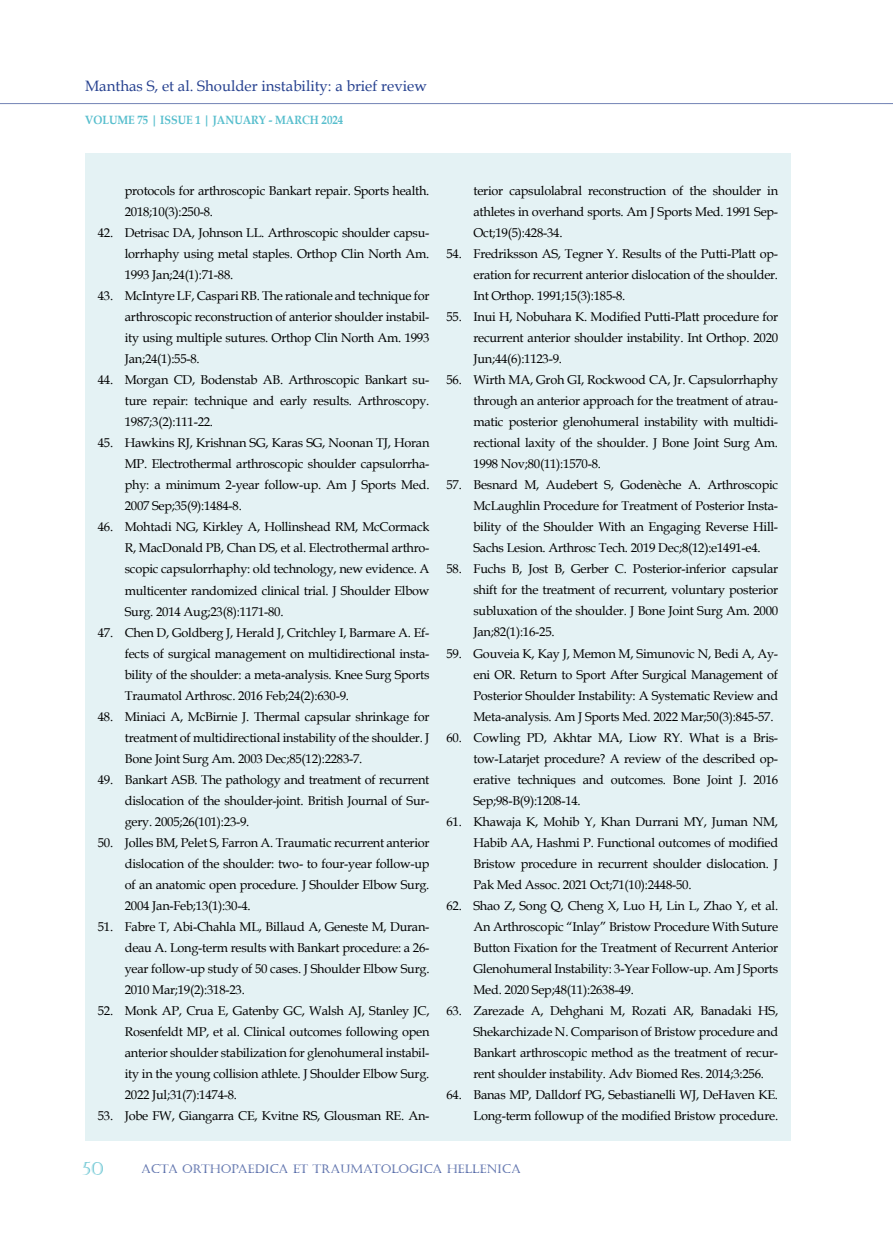
<style>
.page{position:relative;width:893px;height:1234px;background:#fff}
.page>*{position:absolute;margin:0;border:0;box-sizing:border-box;transform-origin:0 0}
.t1{font:18px "Castellar";color:#57becd}
.t2{font:15px "Book Antiqua";color:#25408f}
.t3{font:12.75px/21px "Book Antiqua";letter-spacing:-.02em;color:#000;text-align:justify}
.t4{font:12px "Castellar";color:#25408f}
.t5{font:700 12px "Book Antiqua";color:#57becd;scale:.9 1}
</style>
<div class="page">
<hr style="left:0;top:103px;width:893px;height:3px;background:#000;opacity:.75">
<div style="left:85px;top:153px;width:706px;height:987px;background:#e4f2f4"></div>
<p class="t2" style="left:85px;top:76px;width:343px">Manthas S, et al. Shoulder instability: a brief review</p>
<p class="t5" style="left:85px;top:111px;width:288px">VOLUME 75 | ISSUE 1 | JANUARY - MARCH 2024</p>
<p class="t3" style="left:125px;top:180px;width:306px">protocols for arthroscopic Bankart repair. Sports health.<br>2018;10(3):250-8.</p>
<p class="t3" style="left:125px;top:222px;width:306px;text-indent:-27px">42. Detrisac DA, Johnson LL. Arthroscopic shoulder capsu&shy;lorrhaphy using metal staples. Orthop Clin North Am.<br>1993 Jan;24(1):71-88.</p>
<p class="t3" style="left:125px;top:285px;width:306px;text-indent:-27px">43. McIntyre LF, Caspari RB. The rationale and technique for arthroscopic reconstruction of anterior shoulder instabil&shy;ity using multiple sutures. Orthop Clin North Am. 1993<br>Jan;24(1):55-8.</p>
<p class="t3" style="left:125px;top:369px;width:306px;text-indent:-27px">44. Morgan CD, Bodenstab AB. Arthroscopic Bankart su&shy;ture repair: technique and early results. Arthroscopy.<br>1987;3(2):111-22.</p>
<p class="t3" style="left:125px;top:432px;width:306px;text-indent:-27px">45. Hawkins RJ, Krishnan SG, Karas SG, Noonan TJ, Horan MP. Electrothermal arthroscopic shoulder capsulorrha&shy;phy: a minimum 2-year follow-up. Am J Sports Med.<br>2007 Sep;35(9):1484-8.</p>
<p class="t3" style="left:125px;top:516px;width:306px;text-indent:-27px">46. Mohtadi NG, Kirkley A, Hollinshead RM, McCormack R, MacDonald PB, Chan DS, et al. Electrothermal arthro&shy;scopic capsulorrhaphy: old technology, new evidence. A multicenter randomized clinical trial. J Shoulder Elbow Surg. 2014 Aug;23(8):1171-80.</p>
<p class="t3" style="left:125px;top:621px;width:306px;text-indent:-27px">47. Chen D, Goldberg J, Herald J, Critchley I, Barmare A. Ef&shy;fects of surgical management on multidirectional insta&shy;bility of the shoulder: a meta-analysis. Knee Surg Sports Traumatol Arthrosc. 2016 Feb;24(2):630-9.</p>
<p class="t3" style="left:125px;top:705px;width:306px;text-indent:-27px">48. Miniaci A, McBirnie J. Thermal capsular shrinkage for treatment of multidirectional instability of the shoulder. J Bone Joint Surg Am. 2003 Dec;85(12):2283-7.</p>
<p class="t3" style="left:125px;top:768px;width:306px;text-indent:-27px">49. Bankart ASB. The pathology and treatment of recurrent dislocation of the shoulder-joint. British Journal of Sur&shy;gery. 2005;26(101):23-9.</p>
<p class="t3" style="left:125px;top:831px;width:306px;text-indent:-27px">50. Jolles BM, Pelet S, Farron A. Traumatic recurrent anterior dislocation of the shoulder: two- to four-year follow-up of an anatomic open procedure. J Shoulder Elbow Surg.<br>2004 Jan-Feb;13(1):30-4.</p>
<p class="t3" style="left:125px;top:915px;width:306px;text-indent:-27px">51. Fabre T, Abi-Chahla ML, Billaud A, Geneste M, Duran&shy;deau A. Long-term results with Bankart procedure: a 26- year follow-up study of 50 cases. J Shoulder Elbow Surg.<br>2010 Mar;19(2):318-23.</p>
<p class="t3" style="left:125px;top:999px;width:306px;text-indent:-27px">52. Monk AP, Crua E, Gatenby GC, Walsh AJ, Stanley JC, Rosenfeldt MP, et al. Clinical outcomes following open anterior shoulder stabilization for glenohumeral instabil&shy;ity in the young collision athlete. J Shoulder Elbow Surg.<br>2022 Jul;31(7):1474-8.</p>
<p class="t3" style="left:98px;top:1104px;width:333px">53. Jobe FW, Giangarra CE, Kvitne RS, Glousman RE. An-</p>
<p class="t3" style="left:473px;top:180px;width:306px">terior capsulolabral reconstruction of the shoulder in athletes in overhand sports. Am J Sports Med. 1991 Sep-Oct;19(5):428-34.</p>
<p class="t3" style="left:473px;top:243px;width:306px;text-indent:-27px">54. Fredriksson AS, Tegner Y. Results of the Putti-Platt op&shy;eration for recurrent anterior dislocation of the shoulder.<br>Int Orthop. 1991;15(3):185-8.</p>
<p class="t3" style="left:473px;top:306px;width:306px;text-indent:-27px">55. Inui H, Nobuhara K. Modified Putti-Platt procedure for recurrent anterior shoulder instability. Int Orthop. 2020<br>Jun;44(6):1123-9.</p>
<p class="t3" style="left:473px;top:369px;width:306px;text-indent:-27px">56. Wirth MA, Groh GI, Rockwood CA, Jr. Capsulorrhaphy through an anterior approach for the treatment of atrau&shy;matic posterior glenohumeral instability with multidi&shy;rectional laxity of the shoulder. J Bone Joint Surg Am.<br>1998 Nov;80(11):1570-8.</p>
<p class="t3" style="left:473px;top:474px;width:306px;text-indent:-27px">57. Besnard M, Audebert S, Godenèche A. Arthroscopic McLaughlin Procedure for Treatment of Posterior Insta&shy;bility of the Shoulder With an Engaging Reverse Hill-Sachs Lesion. Arthrosc Tech. 2019 Dec;8(12):e1491-e4.</p>
<p class="t3" style="left:473px;top:558px;width:306px;text-indent:-27px">58. Fuchs B, Jost B, Gerber C. Posterior-inferior capsular shift for the treatment of recurrent, voluntary posterior subluxation of the shoulder. J Bone Joint Surg Am. 2000<br>Jan;82(1):16-25.</p>
<p class="t3" style="left:473px;top:642px;width:306px;text-indent:-27px">59. Gouveia K, Kay J, Memon M, Simunovic N, Bedi A, Ay&shy;eni OR. Return to Sport After Surgical Management of Posterior Shoulder Instability: A Systematic Review and Meta-analysis. Am J Sports Med. 2022 Mar;50(3):845-57.</p>
<p class="t3" style="left:473px;top:726px;width:306px;text-indent:-27px">60. Cowling PD, Akhtar MA, Liow RY. What is a Bris&shy;tow-Latarjet procedure? A review of the described op&shy;erative techniques and outcomes. Bone Joint J. 2016<br>Sep;98-B(9):1208-14.</p>
<p class="t3" style="left:473px;top:810px;width:306px;text-indent:-27px">61. Khawaja K, Mohib Y, Khan Durrani MY, Juman NM, Habib AA, Hashmi P. Functional outcomes of modified Bristow procedure in recurrent shoulder dislocation. J Pak Med Assoc. 2021 Oct;71(10):2448-50.</p>
<p class="t3" style="left:473px;top:894px;width:306px;text-indent:-27px">62. Shao Z, Song Q, Cheng X, Luo H, Lin L, Zhao Y, et al.<br>An Arthroscopic “Inlay” Bristow Procedure With Suture Button Fixation for the Treatment of Recurrent Anterior Glenohumeral Instability: 3-Year Follow-up. Am J Sports Med. 2020 Sep;48(11):2638-49.</p>
<p class="t3" style="left:473px;top:999px;width:306px;text-indent:-27px">63. Zarezade A, Dehghani M, Rozati AR, Banadaki HS, Shekarchizade N. Comparison of Bristow procedure and Bankart arthroscopic method as the treatment of recur&shy;rent shoulder instability. Adv Biomed Res. 2014;3:256.</p>
<p class="t3" style="left:446px;top:1083px;width:333px;text-align:right">64. Banas MP, Dalldorf PG, Sebastianelli WJ, DeHaven KE.<br>Long-term followup of the modified Bristow procedure.</p>
<h1 class="t1" style="left:82px;top:1157px;width:23px">50</h1>
<p class="t4" style="left:141px;top:1161px;width:381px">ACTA ORTHOPAEDICA ET TRAUMATOLOGICA HELLENICA</p>
</div>
